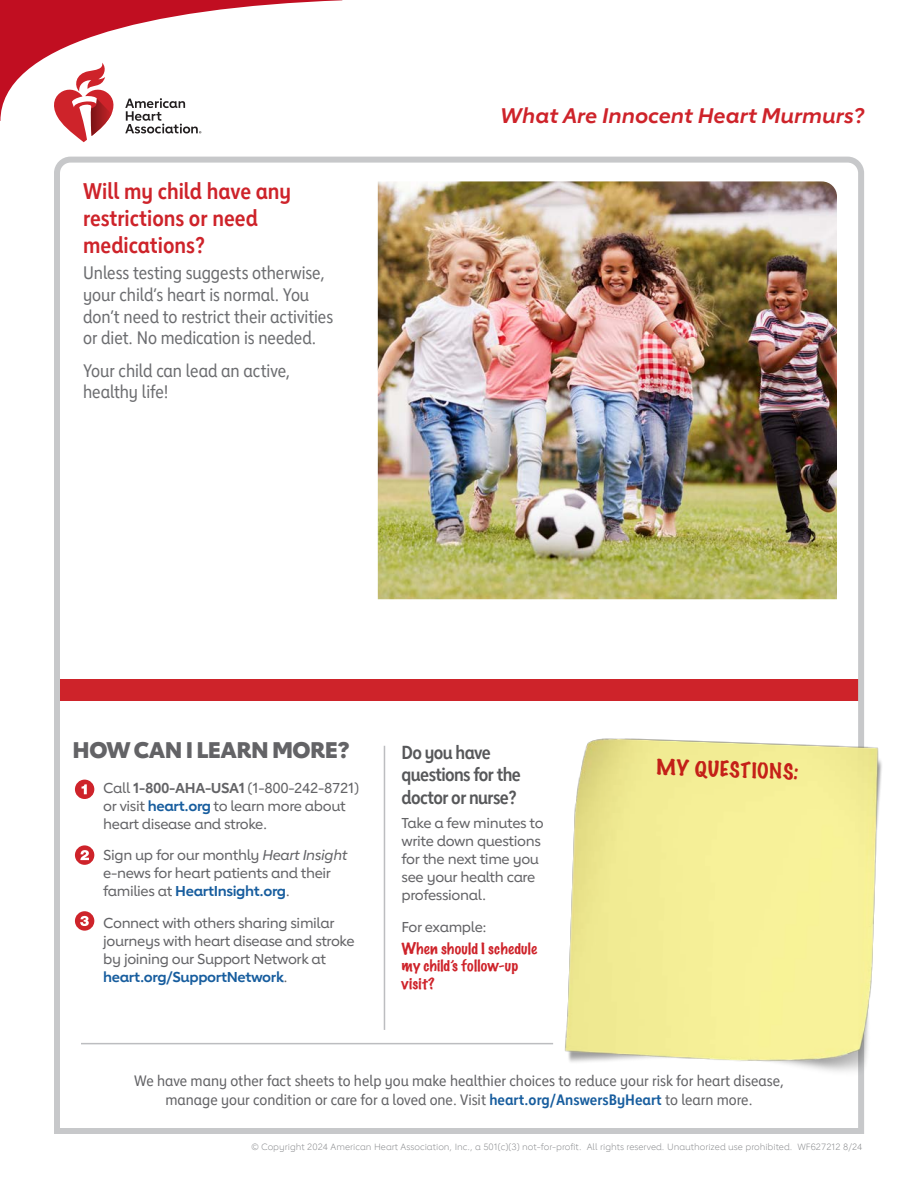
<style>
.page{position:relative;width:918px;height:1188px;background:#fff}
.page>*{position:absolute;margin:0;border:0;box-sizing:border-box;transform-origin:0 0}
.Sub_Heading{font:700 22.5px/27px "Lub Dub Condensed";color:#ce232a}
.Footer_Heading{font:800 22.5px "Lub Dub";letter-spacing:-.025em;color:#636366}
.t1{font:italic 700 21px "Lub Dub";color:#ce232a}
.t2{font:100 19.5px "Marker Felt";color:#ce232a;scale:1.1 1}
.Footer_Sub_Heading{font:700 18.75px/22.5px "Lub Dub Condensed";letter-spacing:-.03em;color:#57585a}
.sub_paragraph{font:18px/21.6px "Lub Dub Condensed";letter-spacing:-.005em;color:#6c6d70}
.Footer_CTA{font:15px/19.5px "Lub Dub Condensed";color:#636366;text-align:center;scale:1.05 1}
.Footer_Paragraph{font:500 14.25px/18px "Lub Dub";letter-spacing:-.025em;color:#636366}
.Footer_Questions{font:100 14.25px/17.2px "Marker Felt";letter-spacing:.015em;color:#ce232a;scale:1.1 1}
.Copyright{font:300 9px "Lub Dub";color:#808285}
.s1{font-weight:700}
.s2{font-weight:700;color:#175d9e}
.s3{font-style:italic}
</style>
<div class="page">
<svg style="left:0;top:0;width:342px;height:142px"></svg>
<img style="left:54px;top:156px;width:810px;height:978px">
<img style="left:553px;top:717px;width:329px;height:377px">
<h2 class="Sub_Heading" style="left:83px;top:178px;width:210px">Will my child have any restrictions or need medications?</h2>
<p class="sub_paragraph" style="left:83px;top:262px;width:251px">Unless testing suggests otherwise, your child’s heart is normal. You don’t need to restrict their activities or diet. No medication is needed.</p>
<p class="sub_paragraph" style="left:83px;top:360px;width:209px">Your child can lead an active, healthy life!</p>
<h2 class="t1" style="left:500px;top:103px;width:366px">What Are Innocent Heart Murmurs?</h2>
<h3 class="Footer_Heading" style="left:73px;top:736px;width:279px">HOW CAN I LEARN MORE?</h3>
<h4 class="Footer_Sub_Heading" style="left:402px;top:740px;width:121px">Do you have questions for the doctor or nurse?</h4>
<p class="Footer_Paragraph" style="left:103px;top:778px;width:258px">Call <span class="s1">1-800-AHA-USA1</span> (1-800-242-8721) or visit <span class="s2">heart.org</span> to learn more about heart disease and stroke.</p>
<p class="Footer_Paragraph" style="left:103px;top:846px;width:246px">Sign up for our monthly <span class="s3">Heart Insight </span>e-news for heart patients and their families at <span class="s2">HeartInsight.org</span>.</p>
<p class="Footer_Paragraph" style="left:103px;top:913px;width:253px">Connect with others sharing similar journeys with heart disease and stroke by joining our Support Network at <span class="s2">heart.org/SupportNetwork</span>.</p>
<p class="Footer_Paragraph" style="left:402px;top:814px;width:144px">Take a few minutes to write down questions for the next time you see your health care professional.</p>
<p class="Footer_Paragraph" style="left:402px;top:918px;width:87px">For example:</p>
<p class="Footer_Questions" style="left:402px;top:940px;width:125px">When should I schedule my child’s follow-up visit?</p>
<h3 class="t2" style="left:656px;top:751px;width:132px;rotate:2deg">MY QUESTIONS:</h3>
<p class="Footer_CTA" style="left:134px;top:1071px;width:620px">We have many other fact sheets to help you make healthier choices to reduce your risk for heart disease, manage your condition or care for a loved one. Visit <span class="s2">heart.org/AnswersByHeart</span> to learn more.</p>
<p class="Copyright" style="left:251px;top:1142px;width:613px">© Copyright 2024 American Heart Association, Inc., a 501(c)(3) not-for-profit. All rights reserved. Unauthorized use prohibited. WF627212 8/24</p>
</div>
